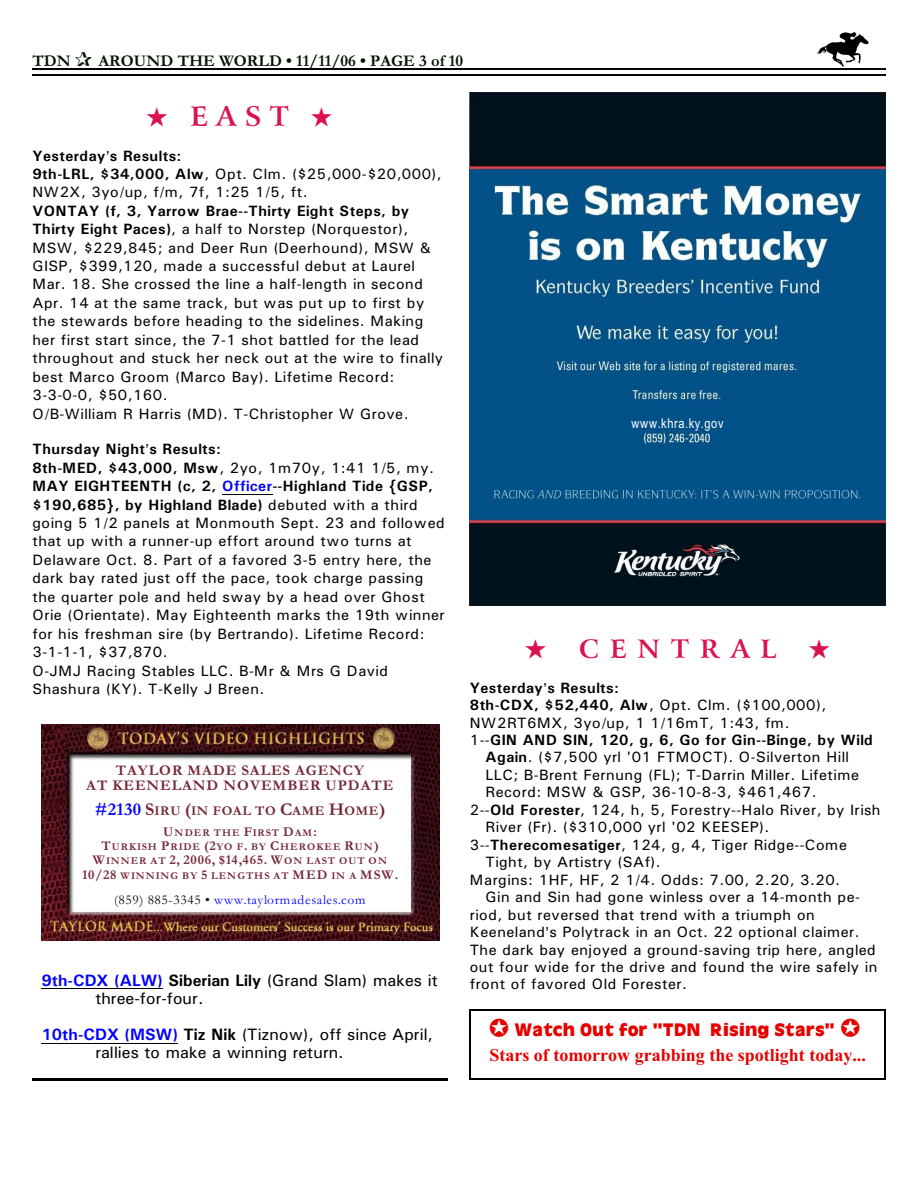
<style>
.page{position:relative;width:918px;height:1188px;background:#fff}
.page>*{position:absolute;margin:0;border:0;box-sizing:border-box;transform-origin:0 0}
.t1{font:700 27px "Arrus BT";color:#db124d}
.t2{font:700 25.5px "Arrus BT";letter-spacing:.43em;color:#db124d}
.t3{font:700 18px "Times New Roman";color:#e60000}
.t4{font:900 18px "Antiquarian";letter-spacing:.005em;color:#e60000}
.t5{font:16.5px/18px "Univers";color:#000}
.t6{font:700 16.5px "Garamond";color:#001400}
.t7{font:15px/18.5px "Univers";letter-spacing:.03em;color:#000}
.t8{font:700 15px "Univers";letter-spacing:.03em;color:#000}
.t9{font:700 15px/15.1px "Garamond";letter-spacing:.07em;color:#752638;text-align:center}
.t10{font:13.5px "Garamond";letter-spacing:.055em;color:#00f}
.t11{font:700 13.5px "Garamond";letter-spacing:.055em;color:#752638}
.t12{font:13.5px "Arial Narrow";letter-spacing:.055em;color:#fff}
.t13{font:700 10.5px/14.2px "Garamond";letter-spacing:.1em;color:#752638;text-align:center}
.s1{font-weight:700}
.s2{font-weight:700;color:#00f}
.s3{font-size:18px;color:#00f}
.s4{font-size:18px}
.s5{font-size:13.5px}
.s6{color:#000}
.s7{font-weight:400}
.s8{font-style:italic}
</style>
<div class="page">
<img style="left:817px;top:32px;width:51px;height:34px">
<hr style="left:32px;top:68px;width:853px;height:1px;background:#000">
<hr style="left:32px;top:75px;width:853px;height:1px;background:#000">
<hr style="left:41px;top:988px;width:122px;height:1px;background:#000">
<hr style="left:41px;top:1043px;width:137px;height:1px;background:#000">
<img style="left:41px;top:724px;width:398px;height:217px">
<hr style="left:32px;top:1078px;width:416px;height:3px;background:#000">
<hr style="left:222px;top:494px;width:50px;height:1px;background:#000">
<img style="left:470px;top:93px;width:416px;height:513px">
<hr style="left:470px;top:1009px;width:1px;height:70px;background:#000">
<hr style="left:884px;top:1009px;width:1px;height:70px;background:#000">
<hr style="left:470px;top:1009px;width:415px;height:1px;background:#000">
<hr style="left:470px;top:1078px;width:415px;height:1px;background:#000">
<p class="t6" style="left:32px;top:55px;width:40px">TDN</p>
<p class="t6" style="left:98px;top:55px;width:366px">AROUND THE WORLD • 11/11/06 • PAGE 3 of 10</p>
<h1 class="t1" style="left:146px;top:106px;width:188px">★ EAST ★</h1>
<p class="t7" style="left:32px;top:148px;width:411px"><span class="s1">Yesterday s Results:<br>9th-LRL, $34,000, Alw</span>, Opt. Clm. ($25,000-$20,000),<br>NW2X, 3yo/up, f/m, 7f, 1:25 1/5, ft.</p>
<p class="t7" style="left:32px;top:203px;width:412px"><span class="s1">VONTAY (f, 3, Yarrow Brae--Thirty Eight Steps, by Thirty Eight Paces)</span>, a half to Norstep (Norquestor), MSW, $229,845; and Deer Run (Deerhound), MSW &amp; GISP, $399,120, made a successful debut at Laurel Mar. 18. She crossed the line a half-length in second Apr. 14 at the same track, but was put up to first by the stewards before heading to the sidelines. Making her first start since, the 7-1 shot battled for the lead throughout and stuck her neck out at the wire to finally best Marco Groom (Marco Bay). Lifetime Record:<br>3-3-0-0, $50,160.<br>O/B-William R Harris (MD). T-Christopher W Grove.</p>
<p class="t7" style="left:32px;top:441px;width:414px"><span class="s1">Thursday Night s Results:<br>8th-MED, $43,000, Msw</span>, 2yo, 1m70y, 1:41 1/5, my.<br><span class="s1">MAY EIGHTEENTH (c, 2,</span> <span class="s2">Officer</span><span class="s1">--Highland Tide {GSP, $190,685}, by Highland Blade)</span> debuted with a third going 5 1/2 panels at Monmouth Sept. 23 and followed that up with a runner-up effort around two turns at Delaware Oct. 8. Part of a favored 3-5 entry here, the dark bay rated just off the pace, took charge passing the quarter pole and held sway by a head over Ghost Orie (Orientate). May Eighteenth marks the 19th winner for his freshman sire (by Bertrando). Lifetime Record:<br>3-1-1-1, $37,870.<br>O-JMJ Racing Stables LLC. B-Mr &amp; Mrs G David Shashura (KY). T-Kelly J Breen.</p>
<p class="t9" style="left:86px;top:764px;width:309px">TAYLOR MADE SALES AGENCY<br>AT KEENELAND NOVEMBER UPDATE</p>
<p class="t11" style="left:95px;top:806px;width:292px"><span class="s3">#2130</span> <span class="s4">S</span>IRU <span class="s4">(</span>IN FOAL TO <span class="s4">C</span>AME <span class="s4">H</span>OME<span class="s4">)</span></p>
<p class="t13" style="left:82px;top:827px;width:318px"><span class="s5">U</span>NDER THE <span class="s5">F</span>IRST <span class="s5">D</span>AM<span class="s5">:<br>T</span>URKISH <span class="s5">P</span>RIDE <span class="s5">(2</span>YO F<span class="s5">.</span> BY <span class="s5">C</span>HEROKEE <span class="s5">R</span>UN<span class="s5">)<br>W</span>INNER AT <span class="s5">2, 2006, $14,465. W</span>ON LAST OUT ON <span class="s5">10/28</span> WINNING BY <span class="s5">5</span> LENGTHS AT <span class="s5">MED</span> IN A <span class="s5">MSW.</span></p>
<p class="t10" style="left:114px;top:895px;width:253px"><span class="s6">(859) 885-3345 •</span> www.taylormadesales.com</p>
<p class="t5" style="left:95px;top:973px;width:344px;text-indent:-54px"><span class="s2">9th-CDX (ALW)</span> <span class="s1">Siberian Lily</span> (Grand Slam) makes it three-for-four.</p>
<p class="t5" style="left:95px;top:1027px;width:339px;text-indent:-54px"><span class="s2">10th-CDX (MSW)</span> <span class="s1">Tiz Nik</span> (Tiznow), off since April, rallies to make a winning return.</p>
<p class="t12" style="left:631px;top:418px;width:94px">www.khra.ky.gov</p>
<h2 class="t2" style="left:525px;top:639px;width:253px">★ CENTRAL</h2>
<p class="t8" style="left:470px;top:682px;width:151px">Yesterday s Results:</p>
<p class="t7" style="left:470px;top:697px;width:358px"><span class="s1">8th-CDX, $52,440, Alw</span>, Opt. Clm. ($100,000),</p>
<p class="t7" style="left:470px;top:715px;width:322px">NW2RT6MX, 3yo/up, 1 1/16mT, 1:43, fm.</p>
<p class="t8" style="left:470px;top:735px;width:404px"><span class="s7">1--</span>GIN AND SIN, 120, g, 6, Go for Gin--Binge, by Wild</p>
<p class="t7" style="left:485px;top:749px;width:365px"><span class="s1">Again</span>. ($7,500 yrl '01 FTMOCT). O-Silverton Hill</p>
<p class="t7" style="left:485px;top:767px;width:375px">LLC; B-Brent Fernung (FL); T-Darrin Miller. Lifetime</p>
<p class="t7" style="left:485px;top:784px;width:333px">Record: MSW &amp; GSP, 36-10-8-3, $461,467.</p>
<p class="t7" style="left:470px;top:802px;width:412px">2--<span class="s1">Old Forester</span>, 124, h, 5, Forestry--Halo River, by Irish</p>
<p class="t7" style="left:485px;top:819px;width:285px">River (Fr). ($310,000 yrl '02 KEESEP).</p>
<p class="t7" style="left:470px;top:837px;width:379px">3--<span class="s1">Therecomesatiger</span>, 124, g, 4, Tiger Ridge--Come</p>
<p class="t7" style="left:485px;top:854px;width:177px">Tight, by Artistry (SAf).</p>
<p class="t7" style="left:470px;top:872px;width:372px">Margins: 1HF, HF, 2 1/4. Odds: 7.00, 2.20, 3.20.</p>
<p class="t7" style="left:485px;top:889px;width:376px">Gin and Sin had gone winless over a 14-month pe-</p>
<p class="t7" style="left:470px;top:907px;width:347px">riod, but reversed that trend with a triumph on</p>
<p class="t7" style="left:470px;top:924px;width:392px">Keeneland s Polytrack in an Oct. 22 optional claimer.</p>
<p class="t7" style="left:470px;top:941px;width:408px">The dark bay enjoyed a ground-saving trip here, angled</p>
<p class="t7" style="left:470px;top:959px;width:409px">out four wide for the drive and found the wire safely in</p>
<p class="t7" style="left:470px;top:976px;width:219px">front of favored Old Forester.</p>
<p class="t4" style="left:514px;top:1023px;width:322px">Watch Out for “<span class="s8">TDN</span> Rising Stars”</p>
<p class="t3" style="left:489px;top:1049px;width:378px">Stars of tomorrow grabbing the spotlight today...</p>
</div>
